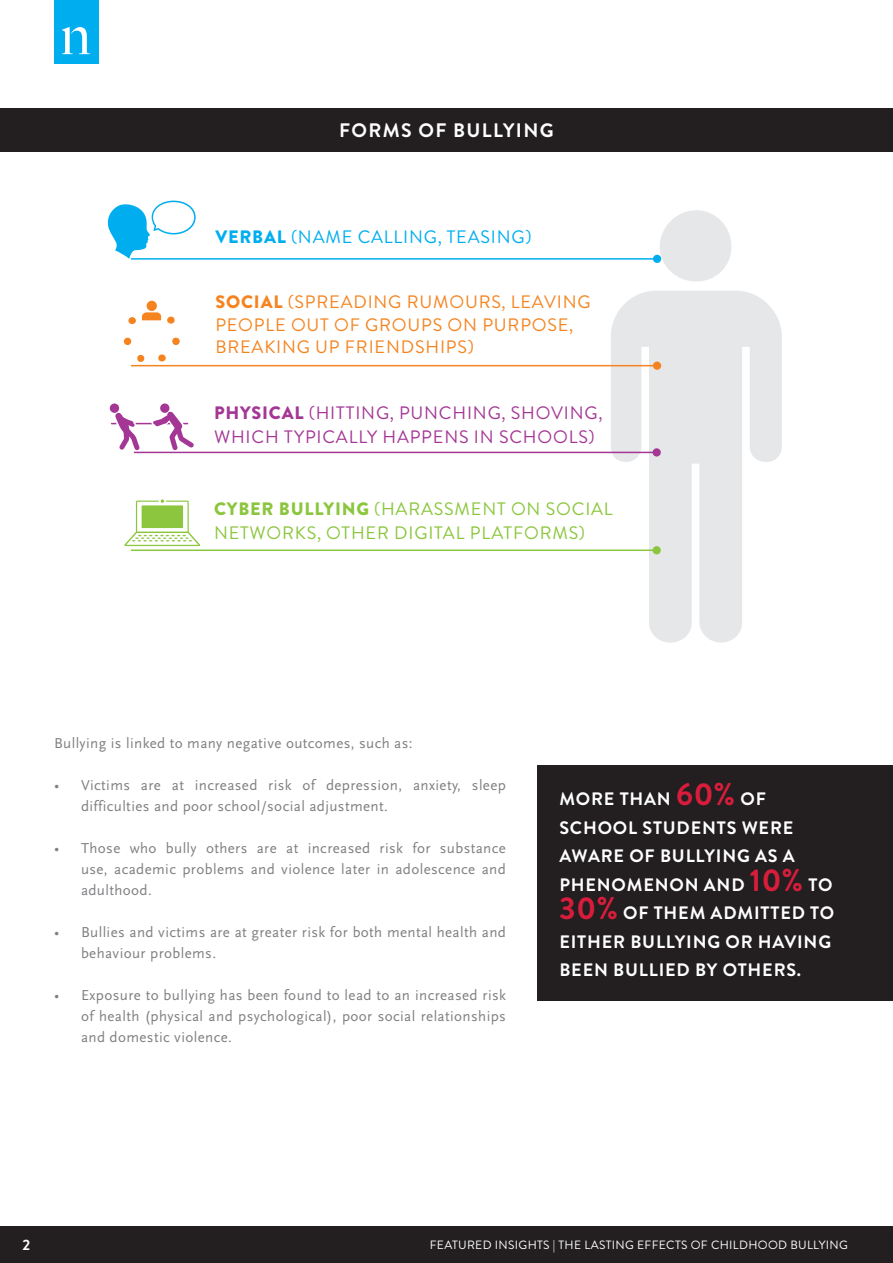
<style>
.page{position:relative;width:893px;height:1263px;background:#fff}
.page>*{position:absolute;margin:0;border:0;box-sizing:border-box;transform-origin:0 0}
.Infographic_title{font:700 19.5px "Brandon Grotesque";letter-spacing:.07em;color:#fff}
.t1{font:700 18px/28.5px "Brandon Grotesque";letter-spacing:.045em;color:#fff}
.t2{font:18px/22.5px "Brandon Grotesque";letter-spacing:.045em;color:#f58420}
.t3{font:18px/24px "Brandon Grotesque";letter-spacing:.045em;color:#a43795}
.t4{font:18px/24px "Brandon Grotesque";letter-spacing:.045em;color:#8bc63e}
.t5{font:18px "Brandon Grotesque";letter-spacing:.045em;color:#00aeef}
.Body_copy{font:15px/21px "Scala Sans OT";letter-spacing:.025em;color:#808083}
.t6{font:700 15px "Brandon Grotesque";color:#fff}
.t7{font:12px "Brandon Grotesque";letter-spacing:.025em;color:#fff}
.s1{font-weight:900}
.s2{font-size:31.5px;color:#d81d3c}
</style>
<div class="page">
<div style="left:0;top:1227px;width:893px;height:36px;background:#231f20"></div>
<div style="left:54px;top:0;width:44px;height:63px;background:#00aeef"></div>
<svg style="left:62px;top:27px;width:28px;height:27px"></svg>
<div style="left:0;top:108px;width:893px;height:43px;background:#231f20"></div>
<div style="left:660px;top:210px;width:71px;height:71px;background:#e6e7e9;border-radius:50%"></div>
<svg style="left:611px;top:291px;width:171px;height:352px;fill:#e6e7e9"></svg>
<hr style="left:131px;top:258px;width:527px;height:2px;background:#00aeef">
<hr style="left:131px;top:365px;width:527px;height:1px;background:#f58420">
<hr style="left:134px;top:452px;width:523px;height:1px;background:#a43795">
<hr style="left:131px;top:549px;width:524px;height:2px;background:#8bc63e">
<div style="left:653px;top:255px;width:8px;height:8px;background:#00aeef;border-radius:50%"></div>
<div style="left:653px;top:362px;width:8px;height:8px;background:#f58420;border-radius:50%"></div>
<div style="left:652px;top:448px;width:9px;height:8px;background:#a43795;border-radius:50%"></div>
<div style="left:652px;top:546px;width:9px;height:8px;background:#8bc63e;border-radius:50%"></div>
<svg style="left:107px;top:201px;width:89px;height:58px"></svg>
<div style="left:147px;top:301px;width:10px;height:10px;background:#f58420;border-radius:50%"></div>
<svg style="left:142px;top:312px;width:19px;height:8px"></svg>
<div style="left:128px;top:317px;width:8px;height:7px;background:#f58420;border-radius:50%"></div>
<div style="left:124px;top:338px;width:7px;height:7px;background:#f58420;border-radius:50%"></div>
<div style="left:137px;top:355px;width:7px;height:7px;background:#f58420;border-radius:50%"></div>
<div style="left:158px;top:354px;width:8px;height:7px;background:#f58420;border-radius:50%"></div>
<div style="left:172px;top:338px;width:8px;height:7px;background:#f58420;border-radius:50%"></div>
<div style="left:167px;top:317px;width:8px;height:7px;background:#f58420;border-radius:50%"></div>
<div style="left:110px;top:403px;width:9px;height:10px;background:#a43795;border-radius:50%"></div>
<div style="left:160px;top:403px;width:10px;height:10px;background:#a43795;border-radius:50%"></div>
<svg style="left:111px;top:411px;width:83px;height:39px"></svg>
<svg style="left:124px;top:499px;width:76px;height:47px"></svg>
<div style="left:537px;top:765px;width:356px;height:236px;background:#231f20"></div>
<p class="Infographic_title" style="left:339px;top:116px;width:216px">FORMS OF BULLYING</p>
<p class="t5" style="left:215px;top:225px;width:318px"><span class="s1">VERBAL</span> (NAME CALLING, TEASING)</p>
<p class="t2" style="left:215px;top:291px;width:377px"><span class="s1">SOCIAL</span> (SPREADING RUMOURS, LEAVING<br>PEOPLE OUT OF GROUPS ON PURPOSE,<br>BREAKING UP FRIENDSHIPS)</p>
<p class="t3" style="left:214px;top:401px;width:390px"><span class="s1">PHYSICAL</span> (HITTING, PUNCHING, SHOVING,<br>WHICH TYPICALLY HAPPENS IN SCHOOLS)</p>
<p class="t4" style="left:214px;top:497px;width:400px"><span class="s1">CYBER BULLYING</span> (HARASSMENT ON SOCIAL<br>NETWORKS, OTHER DIGITAL PLATFORMS)</p>
<p class="Body_copy" style="left:54px;top:733px;width:360px">Bullying is linked to many negative outcomes, such as:</p>
<p class="Body_copy" style="left:81px;top:775px;width:426px;text-indent:-27px">• Victims are at increased risk of depression, anxiety, sleep difficulties and poor school/social adjustment.</p>
<p class="Body_copy" style="left:81px;top:838px;width:426px;text-align:justify;text-indent:-27px">• Those who bully others are at increased risk for substance use, academic problems and violence later in adolescence and adulthood.</p>
<p class="Body_copy" style="left:81px;top:922px;width:426px;text-indent:-27px">• Bullies and victims are at greater risk for both mental health and behaviour problems.</p>
<p class="Body_copy" style="left:81px;top:985px;width:426px;text-align:justify;text-indent:-27px">• Exposure to bullying has been found to lead to an increased risk of health (physical and psychological), poor social relationships and domestic violence.</p>
<p class="t1" style="left:559px;top:785px;width:277px">MORE THAN <span class="s2">60%</span> OF<br>SCHOOL STUDENTS WERE<br>AWARE OF BULLYING AS A<br>PHENOMENON AND <span class="s2">10%</span> TO<br><span class="s2">30%</span> OF THEM ADMITTED TO<br>EITHER BULLYING OR HAVING<br>BEEN BULLIED BY OTHERS.</p>
<p class="t6" style="left:22px;top:1234px;width:9px">2</p>
<p class="t7" style="left:430px;top:1237px;width:420px">FEATURED INSIGHTS | THE LASTING EFFECTS OF CHILDHOOD BULLYING</p>
</div>
